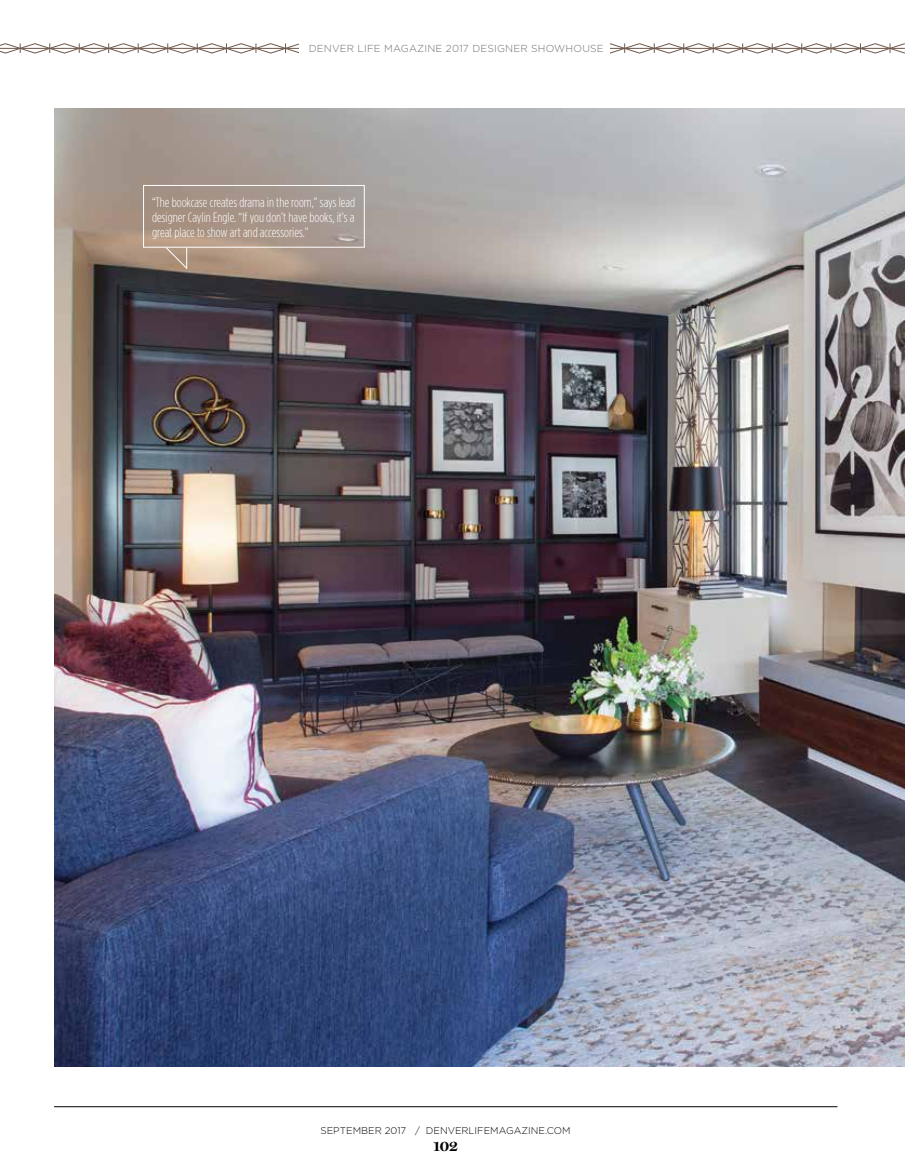
<style>
.page{position:relative;width:905px;height:1175px;background:#fff}
.page>*{position:absolute;margin:0;border:0;box-sizing:border-box;transform-origin:0 0}
.t1{font:700 15px "Miller Display";color:#000}
.t2{font:300 13.5px/15px "Gotham Condensed";color:#fff;text-align:justify}
.t3{font:300 10.2px "Gotham";letter-spacing:.02em;color:#6d6e71}
.t4{font:300 9.75px "Gotham";color:#000}
</style>
<div class="page">
<svg style="left:0;top:43px;width:299px;height:11px"></svg>
<svg style="left:610px;top:43px;width:294px;height:11px"></svg>
<img style="left:54px;top:108px;width:850px;height:958px">
<hr style="left:54px;top:1106px;width:783px;height:1px;background:#000">
<div style="left:143px;top:185px;width:221px;height:62px;border:1px solid #fff"></div>
<svg style="left:165px;top:246px;width:22px;height:24px"></svg>
<p class="t3" style="left:309px;top:42px;width:296px">DENVER LIFE MAGAZINE 2017 DESIGNER SHOWHOUSE</p>
<p class="t2" style="left:152px;top:195px;width:205px">“The bookcase creates drama in the room,” says lead designer Caylin Engle. “If you don’t have books, it’s a great place to show art and accessories.”</p>
<p class="t4" style="left:320px;top:1124px;width:251px">SEPTEMBER 2017 / DENVERLIFEMAGAZINE.COM</p>
<p class="t1" style="left:433px;top:1137px;width:26px">102</p>
</div>
